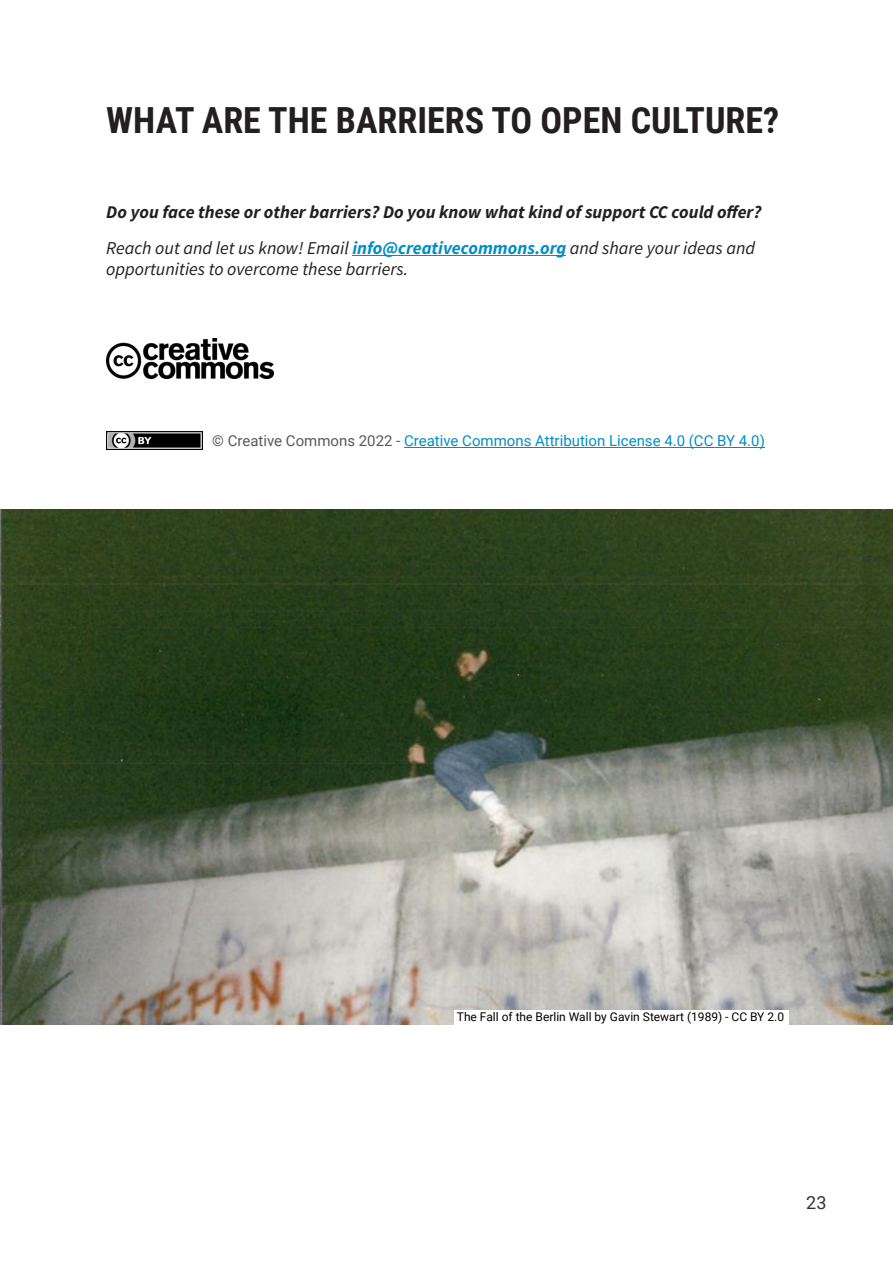
<style>
.page{position:relative;width:893px;height:1263px;background:#fff}
.page>*{position:absolute;margin:0;border:0;box-sizing:border-box;transform-origin:0 0}
.t1{font:700 36px "Roboto Condensed";color:#231f20}
.t2{font:italic 700 18px/36px "Source Sans Pro";color:#231f20}
.t3{font:italic 18px "Source Sans Pro";color:#231f20}
.t4{font:18px "Roboto";color:#333}
.t5{font:15px "Roboto";color:#008fc5}
.t6{font:12px "Roboto";color:#000}
.s1{font-weight:400}
.s2{color:#008fc5}
.s3{color:#595959}
</style>
<div class="page">
<hr style="left:352px;top:255px;width:214px;height:1px;background:#008fc5">
<img style="left:0;top:510px;width:893px;height:514px">
<div style="left:454px;top:1010px;width:334px;height:14px;background:#fff"></div>
<img style="left:106px;top:339px;width:167px;height:39px">
<img style="left:106px;top:431px;width:96px;height:18px">
<hr style="left:404px;top:447px;width:361px;height:1px;background:#008fc5">
<h1 class="t1" style="left:106px;top:106px;width:674px">WHAT ARE THE BARRIERS TO OPEN CULTURE?</h1>
<p class="t2" style="left:106px;top:196px;width:657px">Do you face these or other barriers? Do you know what kind of support CC could offer?<br><span class="s1">Reach out and let us know! Email</span> <span class="s2">info@creativecommons.org</span> <span class="s1">and share your ideas and</span></p>
<p class="t3" style="left:106px;top:262px;width:303px">opportunities to overcome these barriers.</p>
<p class="t5" style="left:212px;top:434px;width:554px"><span class="s3">© Creative Commons 2022 -</span> Creative Commons Attribution License 4.0 (CC BY 4.0)</p>
<p class="t6" style="left:457px;top:1012px;width:329px">The Fall of the Berlin Wall by Gavin Stewart (1989) - CC BY 2.0</p>
<p class="t4" style="left:806px;top:1195px;width:22px">23</p>
</div>
